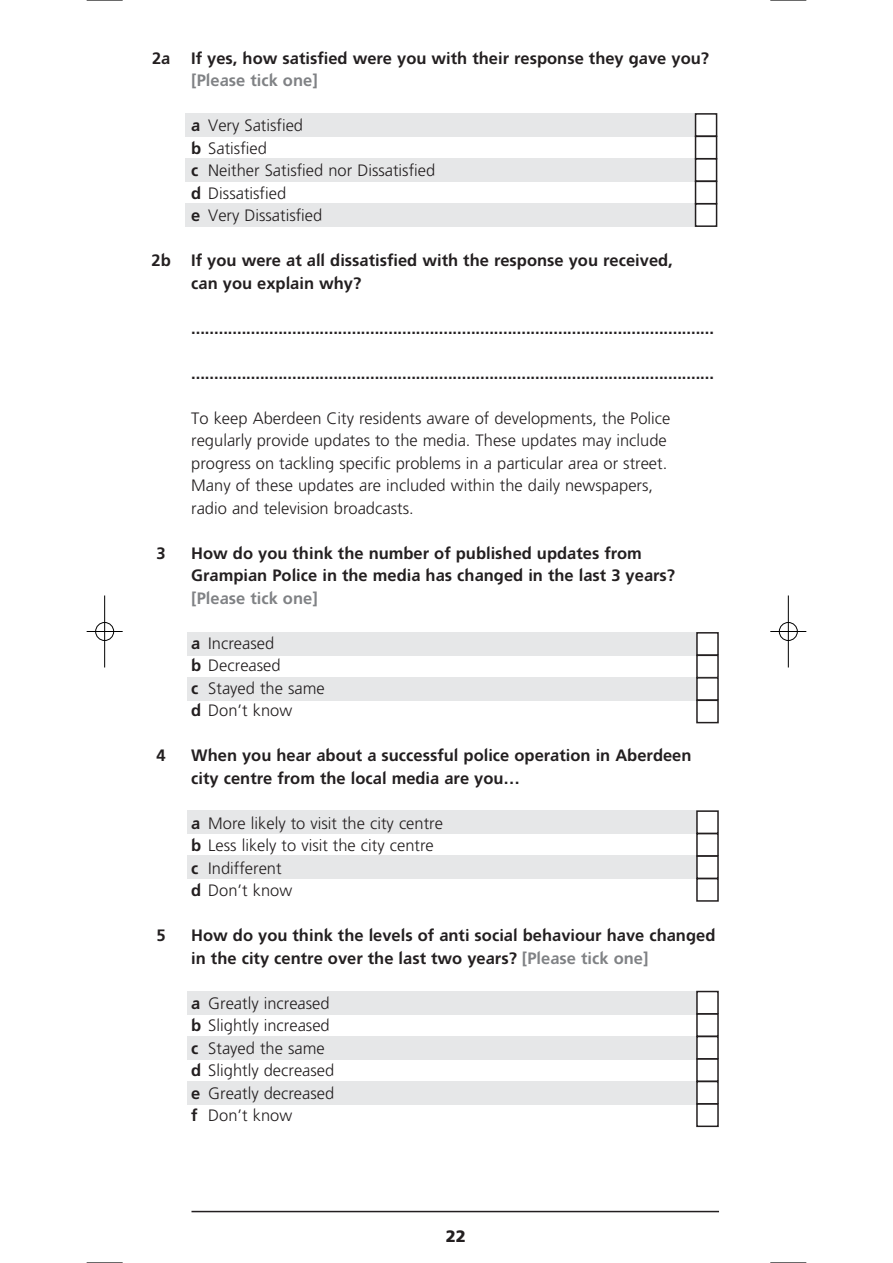
<style>
.page{position:relative;width:893px;height:1263px;background:#fff}
.page>*{position:absolute;margin:0;border:0;box-sizing:border-box;transform-origin:0 0}
.t1{font:16.5px/22.5px "Freeway Demi";color:#231f20}
.t2{font:300 16.5px/22.5px "Freeway";color:#231f20}
.t3{font:16.5px "Freeway Demi";color:#808285}
.t4{font:900 16.5px "Freeway";color:#231f20}
.s1{font-family:"Freeway Demi";font-weight:400}
.s2{color:#808285}
</style>
<div class="page">
<div style="left:187px;top:991px;width:531px;height:24px;background:#e6e7e8"></div>
<div style="left:187px;top:1036px;width:531px;height:24px;background:#e6e7e8"></div>
<div style="left:187px;top:1081px;width:531px;height:24px;background:#e6e7e8"></div>
<div style="left:697px;top:992px;width:21px;height:22px;background:#fff"></div>
<div style="left:696px;top:991px;width:22px;height:24px;border:2px solid #231f20"></div>
<div style="left:696px;top:1013px;width:22px;height:24px;border:2px solid #231f20"></div>
<div style="left:697px;top:1037px;width:21px;height:22px;background:#fff"></div>
<div style="left:696px;top:1036px;width:22px;height:24px;border:2px solid #231f20"></div>
<div style="left:696px;top:1058px;width:22px;height:24px;border:2px solid #231f20"></div>
<div style="left:697px;top:1082px;width:21px;height:22px;background:#fff"></div>
<div style="left:696px;top:1081px;width:22px;height:24px;border:2px solid #231f20"></div>
<div style="left:696px;top:1103px;width:22px;height:24px;border:2px solid #231f20"></div>
<div style="left:187px;top:810px;width:531px;height:24px;background:#e6e7e8"></div>
<div style="left:187px;top:855px;width:531px;height:24px;background:#e6e7e8"></div>
<div style="left:697px;top:811px;width:21px;height:22px;background:#fff"></div>
<div style="left:696px;top:810px;width:22px;height:24px;border:2px solid #231f20"></div>
<div style="left:696px;top:833px;width:22px;height:24px;border:2px solid #231f20"></div>
<div style="left:697px;top:856px;width:21px;height:22px;background:#fff"></div>
<div style="left:696px;top:855px;width:22px;height:24px;border:2px solid #231f20"></div>
<div style="left:696px;top:878px;width:22px;height:24px;border:2px solid #231f20"></div>
<div style="left:187px;top:632px;width:531px;height:24px;background:#e6e7e8"></div>
<div style="left:187px;top:677px;width:531px;height:24px;background:#e6e7e8"></div>
<div style="left:697px;top:633px;width:21px;height:22px;background:#fff"></div>
<div style="left:696px;top:632px;width:22px;height:24px;border:2px solid #231f20"></div>
<div style="left:696px;top:655px;width:22px;height:23px;border:2px solid #231f20"></div>
<div style="left:697px;top:678px;width:21px;height:22px;background:#fff"></div>
<div style="left:696px;top:677px;width:22px;height:24px;border:2px solid #231f20"></div>
<div style="left:696px;top:700px;width:22px;height:23px;border:2px solid #231f20"></div>
<div style="left:185px;top:113px;width:532px;height:24px;background:#e6e7e8"></div>
<div style="left:185px;top:158px;width:532px;height:24px;background:#e6e7e8"></div>
<div style="left:185px;top:203px;width:532px;height:24px;background:#e6e7e8"></div>
<div style="left:695px;top:114px;width:21px;height:22px;background:#fff"></div>
<div style="left:694px;top:113px;width:23px;height:24px;border:2px solid #231f20"></div>
<div style="left:694px;top:136px;width:23px;height:23px;border:2px solid #231f20"></div>
<div style="left:695px;top:159px;width:21px;height:22px;background:#fff"></div>
<div style="left:694px;top:158px;width:23px;height:24px;border:2px solid #231f20"></div>
<div style="left:694px;top:181px;width:23px;height:23px;border:2px solid #231f20"></div>
<div style="left:695px;top:204px;width:21px;height:22px;background:#fff"></div>
<div style="left:694px;top:203px;width:23px;height:24px;border:2px solid #231f20"></div>
<hr style="left:191px;top:1211px;width:528px;height:1px;background:#231f20">
<hr style="left:87px;top:0;width:36px;height:1px;background:#000">
<hr style="left:770px;top:0;width:36px;height:1px;background:#000">
<hr style="left:87px;top:1262px;width:36px;height:1px;background:#000">
<hr style="left:770px;top:1262px;width:36px;height:1px;background:#000">
<hr style="left:104px;top:596px;width:1px;height:72px;background:#000">
<hr style="left:788px;top:596px;width:1px;height:72px;background:#000">
<hr style="left:87px;top:631px;width:36px;height:1px;background:#000">
<hr style="left:770px;top:631px;width:36px;height:1px;background:#000">
<div style="left:95px;top:622px;width:19px;height:19px;border:1px solid #000;border-radius:50%"></div>
<div style="left:779px;top:622px;width:18px;height:19px;border:1px solid #000;border-radius:50%"></div>
<p class="t1" style="left:152px;top:48px;width:20px">2a</p>
<p class="t1" style="left:151px;top:250px;width:21px">2b</p>
<p class="t1" style="left:157px;top:543px;width:11px">3</p>
<p class="t1" style="left:157px;top:745px;width:11px">4</p>
<p class="t1" style="left:157px;top:925px;width:11px">5</p>
<p class="t1" style="left:191px;top:48px;width:519px">If yes, how satisfied were you with their response they gave you?</p>
<p class="t3" style="left:191px;top:73px;width:128px">[Please tick one]</p>
<p class="t2" style="left:191px;top:115px;width:245px"><span class="s1">a</span> Very Satisfied<br><span class="s1">b</span> Satisfied<br><span class="s1">c</span> Neither Satisfied nor Dissatisfied <span class="s1">d</span> Dissatisfied<br><span class="s1">e</span> Very Dissatisfied</p>
<p class="t1" style="left:191px;top:250px;width:483px">If you were at all dissatisfied with the response you received, can you explain why?</p>
<p class="t1" style="left:191px;top:318px;width:524px">..................................................................................................................</p>
<p class="t1" style="left:191px;top:363px;width:524px">..................................................................................................................</p>
<p class="t2" style="left:191px;top:408px;width:481px">To keep Aberdeen City residents aware of developments, the Police regularly provide updates to the media. These updates may include progress on tackling specific problems in a particular area or street.<br>Many of these updates are included within the daily newspapers, radio and television broadcasts.</p>
<p class="t1" style="left:191px;top:543px;width:485px">How do you think the number of published updates from<br>Grampian Police in the media has changed in the last 3 years?</p>
<p class="t3" style="left:191px;top:590px;width:128px">[Please tick one]</p>
<p class="t2" style="left:191px;top:633px;width:135px"><span class="s1">a</span> Increased<br><span class="s1">b</span> Decreased<br><span class="s1">c</span> Stayed the same <span class="s1">d</span> Don’t know</p>
<p class="t1" style="left:191px;top:745px;width:502px">When you hear about a successful police operation in Aberdeen city centre from the local media are you…</p>
<p class="t2" style="left:191px;top:813px;width:253px"><span class="s1">a</span> More likely to visit the city centre <span class="s1">b</span> Less likely to visit the city centre <span class="s1">c</span> Indifferent<br><span class="s1">d</span> Don’t know</p>
<p class="t1" style="left:191px;top:925px;width:525px">How do you think the levels of anti social behaviour have changed in the city centre over the last two years? <span class="s2">[Please tick one]</span></p>
<p class="t2" style="left:191px;top:993px;width:145px"><span class="s1">a</span> Greatly increased <span class="s1">b</span> Slightly increased <span class="s1">c</span> Stayed the same <span class="s1">d</span> Slightly decreased <span class="s1">e</span> Greatly decreased <span class="s1">f</span> Don’t know</p>
<p class="t4" style="left:446px;top:1228px;width:22px">22</p>
</div>
